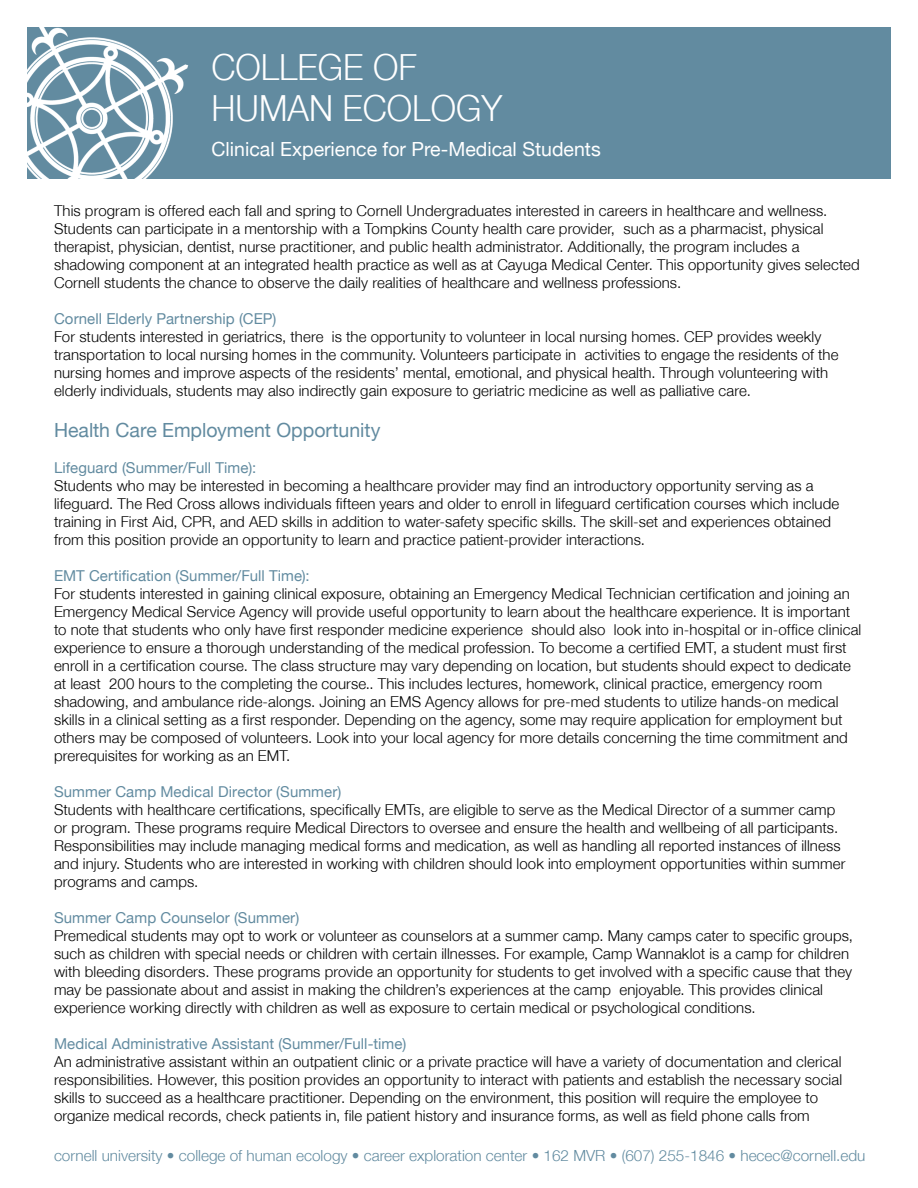
<style>
.page{position:relative;width:918px;height:1188px;background:#fff}
.page>*{position:absolute;margin:0;border:0;box-sizing:border-box;transform-origin:0 0}
.t1{font:300 36px/40.5px "Helvetica 45";color:#fff;scale:.95 1}
.t2{font:19.5px "Helvetica Neue";color:#fff}
.t3{font:19.5px "Helvetica Neue";color:#628ba0}
.t4{font:300 15.3px "Helvetica 45";color:#628ba0}
.t5{font:300 15px/18px "Helvetica 45";letter-spacing:.005em;color:#000}
.t6{font:15px "Helvetica Neue";letter-spacing:.005em;color:#628ba0}
</style>
<div class="page">
<div style="left:27px;top:27px;width:864px;height:151px;background:#628ba0"></div>
<img style="left:27px;top:27px;width:161px;height:152px">
<h1 class="t1" style="left:212px;top:46px;width:308px">COLLEGE OF<br>HUMAN ECOLOGY</h1>
<h2 class="t2" style="left:212px;top:135px;width:391px">Clinical Experience for Pre-Medical Students</h2>
<p class="t5" style="left:54px;top:201px;width:807px">This program is offered each fall and spring to Cornell Undergraduates interested in careers in healthcare and wellness.<br>Students can participate in a mentorship with a Tompkins County health care provider, such as a pharmacist, physical therapist, physician, dentist, nurse practitioner, and public health administrator. Additionally, the program includes a shadowing component at an integrated health practice as well as at Cayuga Medical Center. This opportunity gives selected Cornell students the chance to observe the daily realities of healthcare and wellness professions.</p>
<p class="t6" style="left:54px;top:308px;width:224px">Cornell Elderly Partnership (CEP)</p>
<p class="t5" style="left:54px;top:327px;width:786px">For students interested in geriatrics, there is the opportunity to volunteer in local nursing homes. CEP provides weekly transportation to local nursing homes in the community. Volunteers participate in activities to engage the residents of the nursing homes and improve aspects of the residents’ mental, emotional, and physical health. Through volunteering with elderly individuals, students may also indirectly gain exposure to geriatric medicine as well as palliative care.</p>
<p class="t3" style="left:54px;top:416px;width:328px">Health Care Employment Opportunity</p>
<p class="t6" style="left:54px;top:457px;width:204px">Lifeguard (Summer/Full Time):</p>
<p class="t5" style="left:54px;top:477px;width:787px">Students who may be interested in becoming a healthcare provider may find an introductory opportunity serving as a lifeguard. The Red Cross allows individuals fifteen years and older to enroll in lifeguard certification courses which include training in First Aid, CPR, and AED skills in addition to water-safety specific skills. The skill-set and experiences obtained from this position provide an opportunity to learn and practice patient-provider interactions.</p>
<p class="t6" style="left:54px;top:565px;width:257px">EMT Certification (Summer/Full Time):</p>
<p class="t5" style="left:54px;top:585px;width:809px">For students interested in gaining clinical exposure, obtaining an Emergency Medical Technician certification and joining an Emergency Medical Service Agency will provide useful opportunity to learn about the healthcare experience. It is important to note that students who only have first responder medicine experience should also look into in-hospital or in-office clinical experience to ensure a thorough understanding of the medical profession. To become a certified EMT, a student must first enroll in a certification course. The class structure may vary depending on location, but students should expect to dedicate at least 200 hours to the completing the course.. This includes lectures, homework, clinical practice, emergency room shadowing, and ambulance ride-alongs. Joining an EMS Agency allows for pre-med students to utilize hands-on medical skills in a clinical setting as a first responder. Depending on the agency, some may require application for employment but others may be composed of volunteers. Look into your local agency for more details concerning the time commitment and prerequisites for working as an EMT.</p>
<p class="t6" style="left:54px;top:781px;width:289px">Summer Camp Medical Director (Summer)</p>
<p class="t5" style="left:54px;top:801px;width:793px">Students with healthcare certifications, specifically EMTs, are eligible to serve as the Medical Director of a summer camp or program. These programs require Medical Directors to oversee and ensure the health and wellbeing of all participants.<br>Responsibilities may include managing medical forms and medication, as well as handling all reported instances of illness and injury. Students who are interested in working with children should look into employment opportunities within summer programs and camps.</p>
<p class="t6" style="left:54px;top:907px;width:247px">Summer Camp Counselor (Summer)</p>
<p class="t5" style="left:54px;top:927px;width:800px">Premedical students may opt to work or volunteer as counselors at a summer camp. Many camps cater to specific groups, such as children with special needs or children with certain illnesses. For example, Camp Wannaklot is a camp for children with bleeding disorders. These programs provide an opportunity for students to get involved with a specific cause that they may be passionate about and assist in making the children’s experiences at the camp enjoyable. This provides clinical experience working directly with children as well as exposure to certain medical or psychological conditions.</p>
<p class="t6" style="left:54px;top:1033px;width:354px">Medical Administrative Assistant (Summer/Full-time)</p>
<p class="t5" style="left:54px;top:1053px;width:790px">An administrative assistant within an outpatient clinic or a private practice will have a variety of documentation and clerical responsibilities. However, this position provides an opportunity to interact with patients and establish the necessary social skills to succeed as a healthcare practitioner. Depending on the environment, this position will require the employee to organize medical records, check patients in, file patient history and insurance forms, as well as field phone calls from</p>
<p class="t4" style="left:54px;top:1146px;width:813px">cornell university • college of human ecology • career exploration center • 162 MVR • (607) 255-1846 • hecec@cornell.edu</p>
</div>
